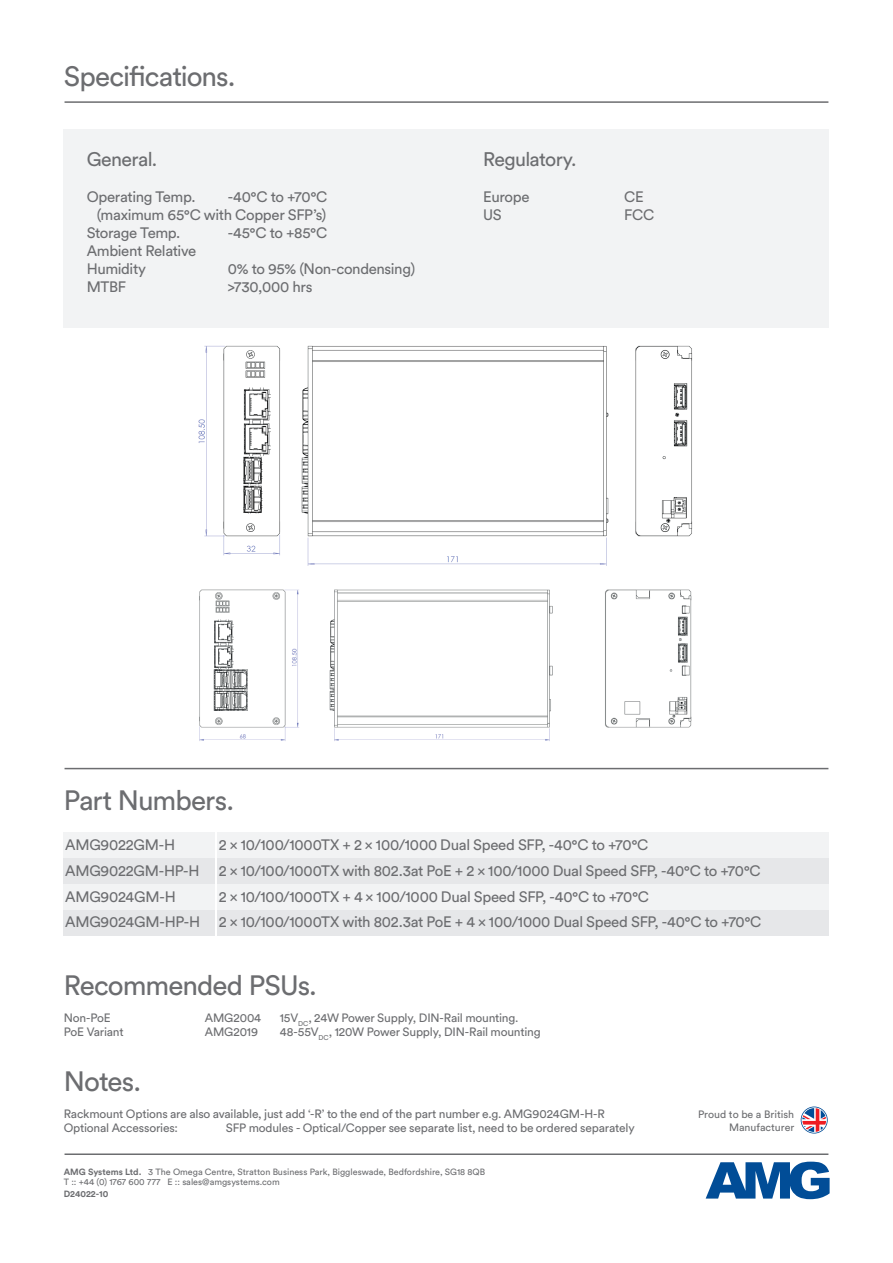
<style>
.page{position:relative;width:893px;height:1263px;background:#fff}
.page>*{position:absolute;margin:0;border:0;box-sizing:border-box;transform-origin:0 0}
.t1{font:27.75px "Circular Std";letter-spacing:-.035em;color:#6c6d70}
.t2{font:19.5px "Circular Std";letter-spacing:-.03em;color:#6c6d70}
.t3{font:15px/25.8px "Circular Std";letter-spacing:-.02em;color:#6c6d70}
.t4{font:12px/14.4px "Circular Std";letter-spacing:-.015em;color:#6c6d70}
.t5{font:10.65px/12.8px "Circular Std";color:#6c6d70;text-align:right}
.t6{font:9px/10.8px "Circular Std";color:#6c6d70}
.t7{font:700 9px "Circular Std";color:#6c6d70}
.s1{font-weight:700}
</style>
<div class="page">
<div style="left:64px;top:129px;width:765px;height:199px;background:#f2f3f4"></div>
<svg style="left:706px;top:1161px;width:123px;height:38px"></svg>
<hr style="left:65px;top:1153px;width:763px;height:2px;background:#6c6d70">
<hr style="left:65px;top:101px;width:763px;height:2px;background:#6c6d70">
<hr style="left:65px;top:768px;width:763px;height:1px;background:#6c6d70">
<svg style="left:801px;top:1106px;width:27px;height:27px"></svg>
<img style="left:199px;top:589px;width:493px;height:152px">
<div style="left:64px;top:858px;width:151px;height:26px;background:#e6e7e9"></div>
<div style="left:64px;top:832px;width:151px;height:26px;background:#f2f3f4"></div>
<div style="left:64px;top:910px;width:151px;height:26px;background:#e6e7e9"></div>
<div style="left:64px;top:884px;width:151px;height:26px;background:#f2f3f4"></div>
<div style="left:217px;top:858px;width:612px;height:26px;background:#e6e7e9"></div>
<div style="left:217px;top:832px;width:612px;height:26px;background:#f2f3f4"></div>
<div style="left:217px;top:910px;width:612px;height:26px;background:#e6e7e9"></div>
<div style="left:217px;top:884px;width:612px;height:26px;background:#f2f3f4"></div>
<img style="left:198px;top:346px;width:495px;height:220px">
<h1 class="t1" style="left:64px;top:60px;width:173px">Specifications.</h1>
<h2 class="t2" style="left:87px;top:147px;width:72px">General.</h2>
<p class="t3" style="left:87px;top:183px;width:110px">Operating Temp.</p>
<p class="t3" style="left:228px;top:183px;width:101px">-40°C to +70°C</p>
<p class="t3" style="left:97px;top:201px;width:231px">(maximum 65°C with Copper SFP’s)</p>
<p class="t3" style="left:87px;top:219px;width:95px">Storage Temp.</p>
<p class="t3" style="left:228px;top:219px;width:101px">-45°C to +85°C</p>
<p class="t3" style="left:87px;top:241px;width:111px;line-height:18px">Ambient Relative<br>Humidity</p>
<p class="t3" style="left:228px;top:255px;width:189px">0% to 95% (Non-condensing)</p>
<p class="t3" style="left:87px;top:273px;width:41px">MTBF</p>
<p class="t3" style="left:228px;top:273px;width:86px">&gt;730,000 hrs</p>
<h2 class="t2" style="left:483px;top:147px;width:95px">Regulatory.</h2>
<p class="t3" style="left:483px;top:183px;width:48px">Europe</p>
<p class="t3" style="left:624px;top:183px;width:21px">CE</p>
<p class="t3" style="left:483px;top:201px;width:20px">US</p>
<p class="t3" style="left:624px;top:201px;width:32px">FCC</p>
<h1 class="t1" style="left:64px;top:784px;width:172px">Part Numbers.</h1>
<p class="t3" style="left:65px;top:831px;width:136px">AMG9022GM-H<br>AMG9022GM-HP-H<br>AMG9024GM-H<br>AMG9024GM-HP-H</p>
<p class="t3" style="left:219px;top:831px;width:544px">2 x 10/100/1000TX + 2 x 100/1000 Dual Speed SFP, -40°C to +70°C<br>2 x 10/100/1000TX with 802.3at PoE + 2 x 100/1000 Dual Speed SFP, -40°C to +70°C 2 x 10/100/1000TX + 4 x 100/1000 Dual Speed SFP, -40°C to +70°C<br>2 x 10/100/1000TX with 802.3at PoE + 4 x 100/1000 Dual Speed SFP, -40°C to +70°C</p>
<h1 class="t1" style="left:64px;top:968px;width:255px">Recommended PSUs.</h1>
<p class="t4" style="left:64px;top:1010px;width:49px">Non-PoE</p>
<p class="t4" style="left:205px;top:1010px;width:58px">AMG2004</p>
<p class="t4" style="left:280px;top:1010px;width:240px">15V<sub>DC</sub>, 24W Power Supply, DIN-Rail mounting.</p>
<p class="t4" style="left:64px;top:1025px;width:61px">PoE Variant</p>
<p class="t4" style="left:205px;top:1025px;width:55px">AMG2019</p>
<p class="t4" style="left:280px;top:1025px;width:262px">48-55V<sub>DC</sub>, 120W Power Supply, DIN-Rail mounting</p>
<h1 class="t1" style="left:64px;top:1064px;width:79px">Notes.</h1>
<p class="t4" style="left:64px;top:1106px;width:543px">Rackmount Options are also available, just add ‘-R’ to the end of the part number e.g. AMG9024GM-H-R<br>Optional Accessories:</p>
<p class="t4" style="left:226px;top:1120px;width:410px">SFP modules - Optical/Copper see separate list, need to be ordered separately</p>
<p class="t6" style="left:64px;top:1166px;width:423px"><span class="s1">AMG Systems Ltd.</span> 3 The Omega Centre, Stratton Business Park, Biggleswade, Bedfordshire, SG18 8QB<br>T :: +44 (0) 1767 600 777 E :: sales@amgsystems.com</p>
<p class="t7" style="left:64px;top:1188px;width:46px">D24022-10</p>
<p class="t5" style="left:698px;top:1108px;width:98px">Proud to be a British<br>Manufacturer</p>
</div>
